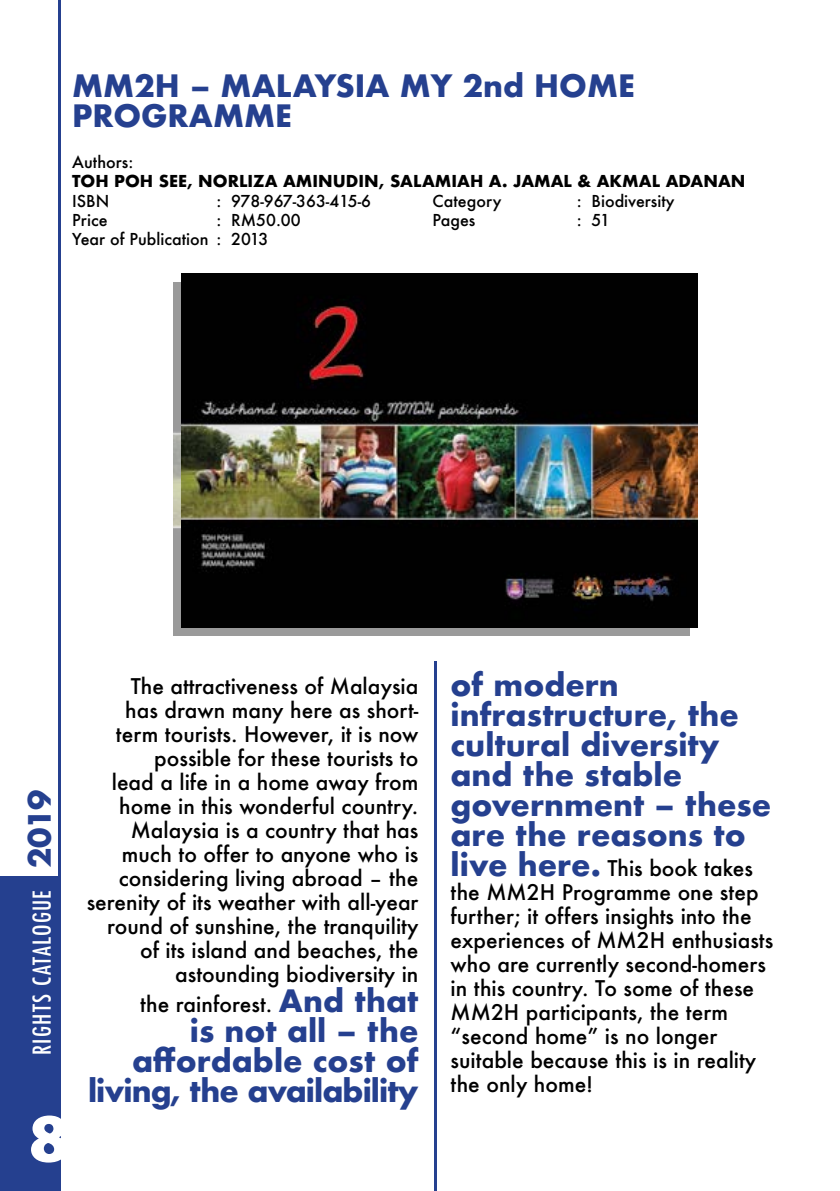
<style>
.page{position:relative;width:840px;height:1191px;background:#fff}
.page>*{position:absolute;margin:0;border:0;box-sizing:border-box;transform-origin:0 0}
.t1{font:900 70px "Myriad Pro";color:#fff}
.t2{font:700 30px/30px "Futura";color:#25408f}
.t3{font:500 condensed 24px "Futura";letter-spacing:.05em;color:#fff}
.t4{font:500 21px/24px "Futura";color:#000;text-align:right}
.t5{font:500 16px "Futura";color:#000}
.t6{font:700 16px "Futura";color:#000}
.s1{font-weight:700;font-stretch:normal;font-size:30px;color:#25408f}
.s2{font-weight:700;font-size:30px;color:#25408f}
</style>
<div class="page">
<div style="left:0;top:876px;width:61px;height:315px;background:#25408f"></div>
<hr style="left:58px;top:0;width:3px;height:1191px;background:#25408f">
<hr style="left:434px;top:662px;width:2px;height:529px;background:#25408f">
<img style="left:173px;top:282px;width:515px;height:354px">
<img style="left:181px;top:274px;width:516px;height:353px">
<h2 class="t2" style="left:72px;top:71px;width:564px">MM2H – MALAYSIA MY 2nd HOME<br>PROGRAMME</h2>
<p class="t5" style="left:72px;top:151px;width:63px">Authors:</p>
<p class="t6" style="left:72px;top:170px;width:674px">TOH POH SEE, NORLIZA AMINUDIN, SALAMIAH A. JAMAL &amp; AKMAL ADANAN</p>
<p class="t5" style="left:72px;top:190px;width:39px">ISBN</p>
<p class="t5" style="left:216px;top:190px;width:156px">: 978-967-363-415-6</p>
<p class="t5" style="left:432px;top:190px;width:70px">Category</p>
<p class="t5" style="left:576px;top:190px;width:99px">: Biodiversity</p>
<p class="t5" style="left:72px;top:209px;width:37px">Price</p>
<p class="t5" style="left:216px;top:209px;width:86px">: RM50.00</p>
<p class="t5" style="left:432px;top:209px;width:44px">Pages</p>
<p class="t5" style="left:576px;top:209px;width:35px">: 51</p>
<p class="t5" style="left:72px;top:228px;width:197px">Year of Publication : 2013</p>
<p class="t3" style="left:27px;top:1054px;width:266px;rotate:-90deg">RIGHTS CATALOGUE <span class="s1">2019</span></p>
<p class="t4" style="left:87px;top:674px;width:333px">The attractiveness of Malaysia<br>has drawn many here as short&shy;term tourists. However, it is now possible for these tourists to<br>lead a life in a home away from home in this wonderful country.<br>Malaysia is a country that has much to offer to anyone who is considering living abroad – the serenity of its weather with all-year round of sunshine, the tranquility of its island and beaches, the astounding biodiversity in</p>
<p class="t4" style="left:140px;top:992px;width:280px">the rainforest. <span class="s2">And that</span></p>
<h2 class="t2" style="left:88px;top:1016px;width:332px;text-align:right">is not all – the affordable cost of living, the availability</h2>
<h2 class="t2" style="left:450px;top:669px;width:322px">of modern infrastructure, the cultural diversity and the stable government – these are the reasons to</h2>
<p class="t4" style="left:450px;top:856px;width:324px;text-align:left"><span class="s2">live here.</span> This book takes the MM2H Programme one step further; it offers insights into the experiences of MM2H enthusiasts who are currently second-homers in this country. To some of these<br>MM2H participants, the term “second home” is no longer suitable because this is in reality the only home!</p>
<h1 class="t1" style="left:29px;top:1091px;width:42px">8</h1>
</div>
